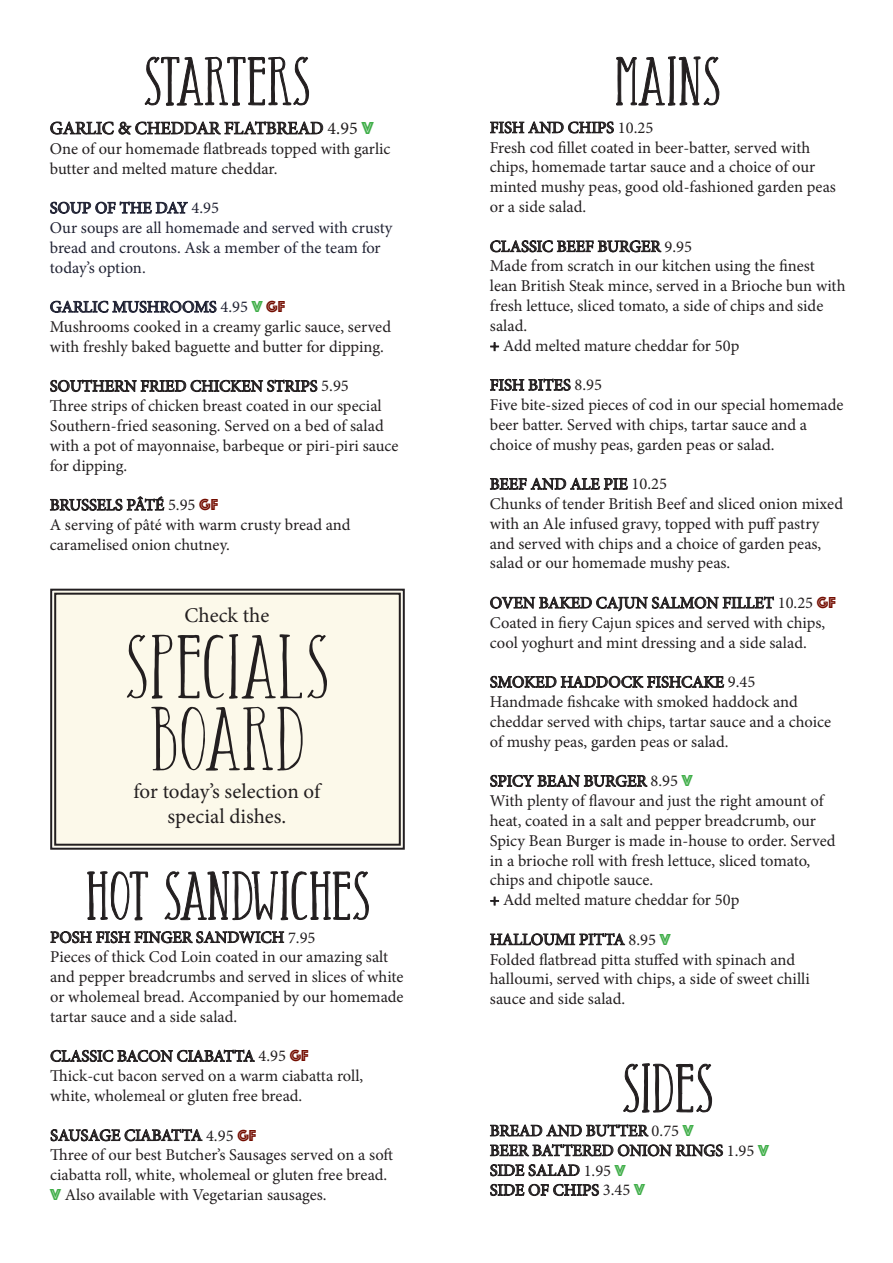
<style>
.page{position:relative;width:893px;height:1263px;background:#fff}
.page>*{position:absolute;margin:0;border:0;box-sizing:border-box;transform-origin:0 0}
.t1{font:90px/72px "Tall Abbey";letter-spacing:-.005em;color:#231f20}
.SectionTitle{font:67.5px "Tall Abbey";letter-spacing:-.005em;color:#231f20}
.t2{font:21px/25.2px "Minion Pro";color:#231f20;text-align:center}
.t3{font:18px "Minion Pro";color:#231f20}
.t4{font:16.5px/19.8px "Minion Pro";color:#231f20}
.t5{font:16.5px/19.8px "Minion Pro";letter-spacing:-.005em;color:#212334}
.s1{font-family:"Phosphate Inline";color:#40ae49}
.s2{font-family:"Phosphate Inline";color:#730d00}
</style>
<div class="page">
<svg style="left:50px;top:121px;width:273px;height:14px"></svg>
<svg style="left:50px;top:201px;width:138px;height:13px"></svg>
<svg style="left:50px;top:300px;width:167px;height:13px"></svg>
<svg style="left:50px;top:379px;width:268px;height:13px"></svg>
<svg style="left:50px;top:496px;width:115px;height:15px"></svg>
<svg style="left:144px;top:56px;width:165px;height:50px"></svg>
<svg style="left:490px;top:240px;width:172px;height:13px"></svg>
<svg style="left:490px;top:342px;width:9px;height:9px"></svg>
<svg style="left:490px;top:378px;width:81px;height:13px"></svg>
<svg style="left:490px;top:477px;width:138px;height:13px"></svg>
<svg style="left:490px;top:596px;width:284px;height:92px"></svg>
<svg style="left:490px;top:774px;width:158px;height:13px"></svg>
<svg style="left:490px;top:896px;width:135px;height:50px"></svg>
<svg style="left:490px;top:56px;width:230px;height:78px"></svg>
<svg style="left:50px;top:1049px;width:205px;height:13px"></svg>
<svg style="left:50px;top:1128px;width:153px;height:13px"></svg>
<svg style="left:50px;top:870px;width:319px;height:74px"></svg>
<svg style="left:490px;top:1183px;width:109px;height:13px"></svg>
<svg style="left:490px;top:1063px;width:233px;height:113px"></svg>
<div style="left:50px;top:588px;width:355px;height:262px;background:#fcf9ea"></div>
<div style="left:54px;top:593px;width:347px;height:253px;border:2px solid #231f20"></div>
<p class="SectionTitle" style="left:143px;top:50px;width:169px">STARTERS</p>
<p class="t3" style="left:50px;top:116px;width:325px">GARLIC &amp; CHEDDAR FLATBREAD 4.95 <span class="s1">V</span></p>
<p class="t4" style="left:50px;top:139px;width:342px">One of our homemade flatbreads topped with garlic butter and melted mature cheddar.</p>
<p class="t5" style="left:50px;top:198px;width:171px">SOUP OF THE DAY 4.95</p>
<p class="t5" style="left:50px;top:218px;width:344px">Our soups are all homemade and served with crusty bread and croutons. Ask a member of the team for today’s option.</p>
<p class="t5" style="left:50px;top:297px;width:237px">GARLIC MUSHROOMS 4.95 <span class="s1">V</span> <span class="s2">GF</span></p>
<p class="t4" style="left:50px;top:317px;width:343px">Mushrooms cooked in a creamy garlic sauce, served with freshly baked baguette and butter for dipping.</p>
<p class="t4" style="left:50px;top:376px;width:300px">SOUTHERN FRIED CHICKEN STRIPS 5.95</p>
<p class="t4" style="left:50px;top:396px;width:350px">Three strips of chicken breast coated in our special Southern-fried seasoning. Served on a bed of salad with a pot of mayonnaise, barbeque or piri-piri sauce for dipping.</p>
<p class="t4" style="left:50px;top:495px;width:170px">BRUSSELS PÂTÉ 5.95 <span class="s2">GF</span></p>
<p class="t4" style="left:50px;top:515px;width:302px">A serving of pâté with warm crusty bread and caramelised onion chutney.</p>
<p class="t2" style="left:185px;top:602px;width:86px">Check the</p>
<p class="t1" style="left:124px;top:641px;width:207px">SPECIALS<br>BOARD</p>
<p class="t2" style="left:134px;top:778px;width:188px">for today’s selection of special dishes.</p>
<p class="SectionTitle" style="left:86px;top:864px;width:286px">HOT SANDWICHES</p>
<p class="t4" style="left:50px;top:927px;width:267px">POSH FISH FINGER SANDWICH 7.95</p>
<p class="t4" style="left:50px;top:947px;width:355px">Pieces of thick Cod Loin coated in our amazing salt and pepper breadcrumbs and served in slices of white or wholemeal bread. Accompanied by our homemade tartar sauce and a side salad.</p>
<p class="t4" style="left:50px;top:1046px;width:260px">CLASSIC BACON CIABATTA 4.95 <span class="s2">GF</span></p>
<p class="t4" style="left:50px;top:1066px;width:315px">Thick-cut bacon served on a warm ciabatta roll, white, wholemeal or gluten free bread.</p>
<p class="t4" style="left:50px;top:1125px;width:208px">SAUSAGE CIABATTA 4.95 <span class="s2">GF</span></p>
<p class="t4" style="left:50px;top:1145px;width:345px">Three of our best Butcher’s Sausages served on a soft ciabatta roll, white, wholemeal or gluten free bread.</p>
<p class="t4" style="left:50px;top:1185px;width:278px"><span class="s1">V</span> Also available with Vegetarian sausages.</p>
<p class="SectionTitle" style="left:614px;top:50px;width:108px">MAINS</p>
<p class="t4" style="left:490px;top:118px;width:165px">FISH AND CHIPS 10.25</p>
<p class="t4" style="left:490px;top:138px;width:348px">Fresh cod fillet coated in beer-batter, served with chips, homemade tartar sauce and a choice of our minted mushy peas, good old-fashioned garden peas or a side salad.</p>
<p class="t4" style="left:490px;top:237px;width:204px">CLASSIC BEEF BURGER 9.95</p>
<p class="t4" style="left:490px;top:256px;width:357px">Made from scratch in our kitchen using the finest lean British Steak mince, served in a Brioche bun with fresh lettuce, sliced tomato, a side of chips and side salad.</p>
<p class="t4" style="left:490px;top:336px;width:251px">+ Add melted mature cheddar for 50p</p>
<p class="t4" style="left:490px;top:375px;width:114px">FISH BITES 8.95</p>
<p class="t4" style="left:490px;top:395px;width:355px">Five bite-sized pieces of cod in our special homemade beer batter. Served with chips, tartar sauce and a choice of mushy peas, garden peas or salad.</p>
<p class="t4" style="left:490px;top:474px;width:179px">BEEF AND ALE PIE 10.25</p>
<p class="t4" style="left:490px;top:494px;width:355px">Chunks of tender British Beef and sliced onion mixed with an Ale infused gravy, topped with puff pastry and served with chips and a choice of garden peas, salad or our homemade mushy peas.</p>
<p class="t4" style="left:490px;top:593px;width:347px">OVEN BAKED CAJUN SALMON FILLET 10.25 <span class="s2">GF</span></p>
<p class="t4" style="left:490px;top:613px;width:337px">Coated in fiery Cajun spices and served with chips, cool yoghurt and mint dressing and a side salad.</p>
<p class="t4" style="left:490px;top:672px;width:267px">SMOKED HADDOCK FISHCAKE 9.45</p>
<p class="t4" style="left:490px;top:692px;width:343px">Handmade fishcake with smoked haddock and cheddar served with chips, tartar sauce and a choice of mushy peas, garden peas or salad.</p>
<p class="t4" style="left:490px;top:771px;width:204px">SPICY BEAN BURGER 8.95 <span class="s1">V</span></p>
<p class="t4" style="left:490px;top:791px;width:347px">With plenty of flavour and just the right amount of heat, coated in a salt and pepper breadcrumb, our Spicy Bean Burger is made in-house to order. Served in a brioche roll with fresh lettuce, sliced tomato, chips and chipotle sauce.</p>
<p class="t4" style="left:490px;top:890px;width:251px">+ Add melted mature cheddar for 50p</p>
<p class="t4" style="left:490px;top:930px;width:182px">HALLOUMI PITTA 8.95 <span class="s1">V</span></p>
<p class="t4" style="left:490px;top:949px;width:322px">Folded flatbread pitta stuffed with spinach and halloumi, served with chips, a side of sweet chilli sauce and side salad.</p>
<p class="SectionTitle" style="left:622px;top:1057px;width:93px">SIDES</p>
<p class="t4" style="left:490px;top:1121px;width:205px">BREAD AND BUTTER 0.75 <span class="s1">V</span></p>
<p class="t4" style="left:490px;top:1141px;width:281px">BEER BATTERED ONION RINGS 1.95 <span class="s1">V</span></p>
<p class="t4" style="left:490px;top:1160px;width:137px">SIDE SALAD 1.95 <span class="s1">V</span></p>
<p class="t4" style="left:490px;top:1180px;width:157px">SIDE OF CHIPS 3.45 <span class="s1">V</span></p>
</div>
